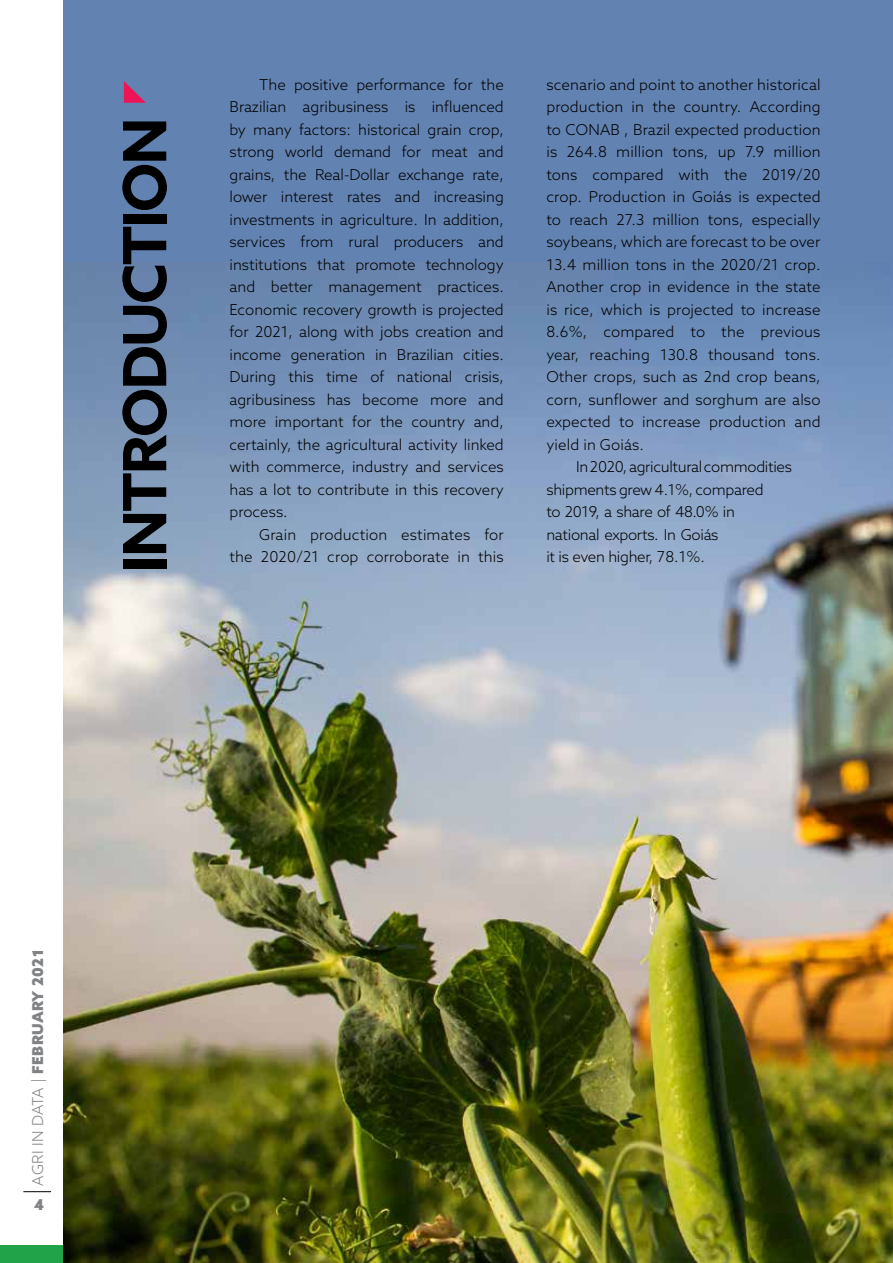
<style>
.page{position:relative;width:893px;height:1263px;background:#fff}
.page>*{position:absolute;margin:0;border:0;box-sizing:border-box;transform-origin:0 0}
.t1{font:700 59.7px "Azo Sans";letter-spacing:-.03em;color:#000}
.t2{font:300 15px/22.5px "Azo Sans";letter-spacing:.01em;color:#000;text-align:justify}
.t3{font:300 15px "Azo Sans";letter-spacing:-.02em;color:#000}
.t4{font:900 15px "Azo Sans";letter-spacing:.025em;color:#808285}
.s1{font-weight:300}
</style>
<div class="page">
<svg style="left:23px;top:1191px;width:28px;height:1px"></svg>
<div style="left:0;top:1245px;width:893px;height:18px;background:#21a349"></div>
<div style="left:63px;top:0;width:830px;height:1263px;background:#6282b1"></div>
<img style="left:63px;top:288px;width:830px;height:975px">
<svg style="left:124px;top:81px;width:22px;height:22px"></svg>
<h1 class="t1" style="left:105px;top:573px;width:457px;rotate:-90deg">INTRODUCTION</h1>
<p class="t2" style="left:230px;top:73px;width:276px;text-indent:30px">The positive performance for the Brazilian agribusiness is influenced by many factors: historical grain crop, strong world demand for meat and grains, the Real-Dollar exchange rate, lower interest rates and increasing investments in agriculture. In addition, services from rural producers and institutions that promote technology and better management practices.<br>Economic recovery growth is projected for 2021, along with jobs creation and income generation in Brazilian cities.<br>During this time of national crisis, agribusiness has become more and more important for the country and, certainly, the agricultural activity linked with commerce, industry and services has a lot to contribute in this recovery process.</p>
<p class="t2" style="left:230px;top:523px;width:276px;text-align:right">Grain production estimates for<br>the 2020/21 crop corroborate in this</p>
<p class="t2" style="left:546px;top:73px;width:276px">scenario and point to another historical</p>
<p class="t2" style="left:546px;top:95px;width:276px">production in the country. According</p>
<p class="t2" style="left:546px;top:118px;width:276px">to CONAB , Brazil expected production</p>
<p class="t2" style="left:546px;top:140px;width:276px">is 264.8 million tons, up 7.9 million</p>
<p class="t2" style="left:546px;top:163px;width:276px">tons compared with the 2019/20</p>
<p class="t2" style="left:546px;top:185px;width:276px">crop. Production in Goiás is expected</p>
<p class="t2" style="left:546px;top:208px;width:276px">to reach 27.3 million tons, especially</p>
<p class="t2" style="left:546px;top:230px;width:276px">soybeans, which are forecast to be over</p>
<p class="t2" style="left:546px;top:253px;width:276px">13.4 million tons in the 2020/21 crop.</p>
<p class="t2" style="left:546px;top:275px;width:276px">Another crop in evidence in the state</p>
<p class="t2" style="left:546px;top:298px;width:276px">is rice, which is projected to increase</p>
<p class="t2" style="left:546px;top:320px;width:276px">8.6%, compared to the previous</p>
<p class="t2" style="left:546px;top:343px;width:276px">year, reaching 130.8 thousand tons.</p>
<p class="t2" style="left:546px;top:365px;width:276px">Other crops, such as 2nd crop beans,</p>
<p class="t2" style="left:546px;top:388px;width:276px">corn, sunflower and sorghum are also</p>
<p class="t2" style="left:546px;top:410px;width:276px">expected to increase production and</p>
<p class="t2" style="left:546px;top:433px;width:99px">yield in Goiás.</p>
<p class="t3" style="left:576px;top:457px;width:217px">In 2020, agricultural commodities</p>
<p class="t3" style="left:546px;top:480px;width:219px">shipments grew 4.1%, compared</p>
<p class="t3" style="left:546px;top:502px;width:190px">to 2019, a share of 48.0% in</p>
<p class="t3" style="left:546px;top:525px;width:174px">national exports. In Goiás</p>
<p class="t3" style="left:546px;top:547px;width:160px">it is even higher, 78.1%.</p>
<p class="t4" style="left:28px;top:1185px;width:238px;rotate:-90deg"><span class="s1">AGRI IN DATA |</span> FEBRUARY 2021</p>
<p class="t4" style="left:34px;top:1194px;width:12px">4</p>
</div>
